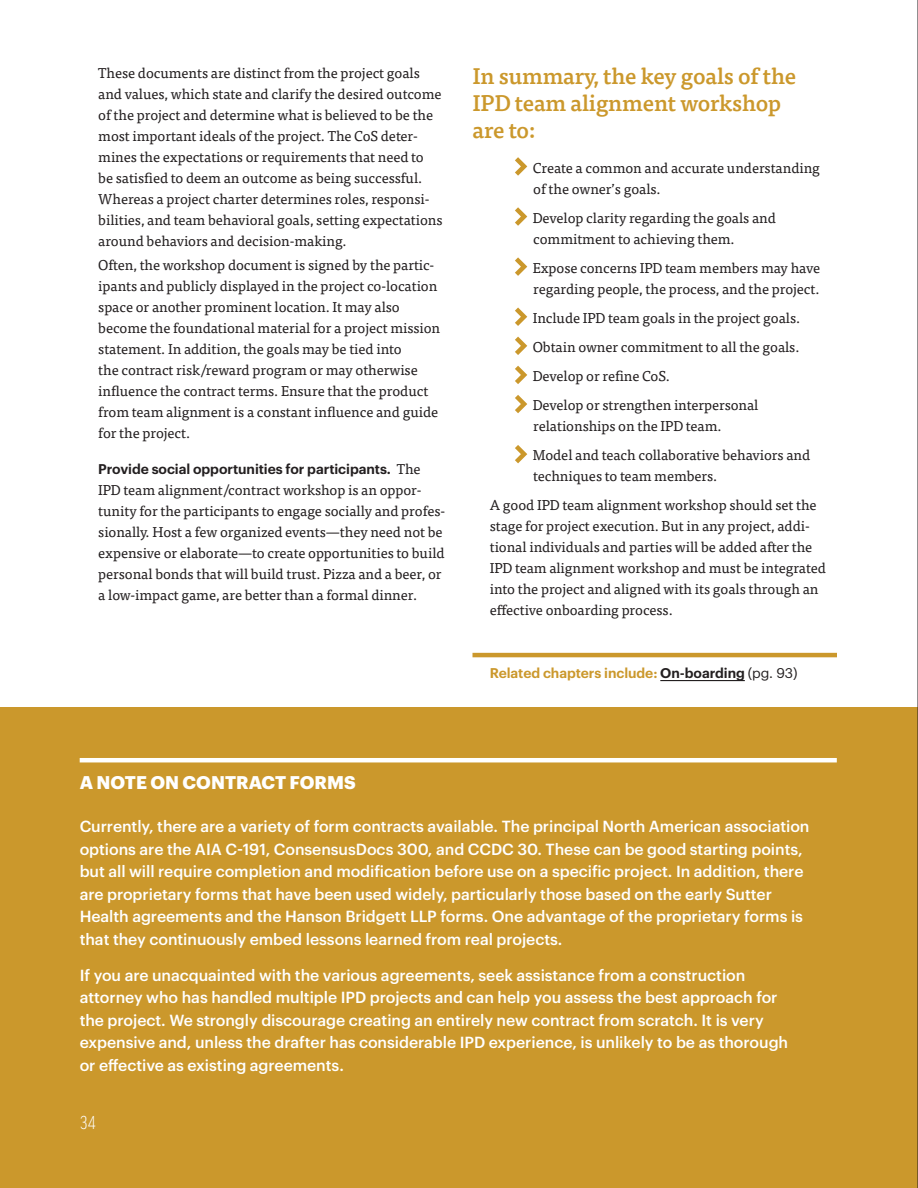
<style>
.page{position:relative;width:918px;height:1188px;background:#fff}
.page>*{position:absolute;margin:0;border:0;box-sizing:border-box;transform-origin:0 0}
.t1{font:500 22.5px/27px "Tisa OT";letter-spacing:-.01em;color:#cb982c}
.t2{font:700 18px "Graphik";color:#fff}
.t3{font:300 condensed 18px "Good Pro";color:#fff}
.t4{font:500 15.75px/22.5px "Graphik";letter-spacing:-.005em;color:#fff}
.t5{font:14.25px/21px "Tisa OT";letter-spacing:-.005em;color:#231f20}
.t6{font:600 13.8px "Graphik";letter-spacing:-.005em;color:#231f20}
.t7{font:600 13.8px "Graphik";letter-spacing:-.005em;color:#cb982c}
.s1{font-family:"Tisa OT";font-weight:400;font-size:14.25px}
.s2{color:#231f20}
.s3{font-weight:400;color:#231f20}
</style>
<div class="page">
<div style="left:0;top:707px;width:918px;height:481px;background:#cb982c"></div>
<hr style="left:80px;top:758px;width:757px;height:4px;background:#fff">
<hr style="left:472px;top:653px;width:365px;height:4px;background:#cb982c">
<hr style="left:660px;top:680px;width:85px;height:1px;background:#231f20">
<svg style="left:515px;top:157px;width:13px;height:19px"></svg>
<svg style="left:515px;top:207px;width:13px;height:19px"></svg>
<svg style="left:515px;top:257px;width:13px;height:19px"></svg>
<svg style="left:515px;top:307px;width:13px;height:107px"></svg>
<svg style="left:515px;top:445px;width:13px;height:19px"></svg>
<hr style="left:917px;top:0;width:1px;height:1188px;background:#231f20">
<p class="t5" style="left:98px;top:63px;width:346px">These documents are distinct from the project goals and values, which state and clarify the desired outcome of the project and determine what is believed to be the most important ideals of the project. The CoS deter&shy;mines the expectations or requirements that need to<br>be satisfied to deem an outcome as being successful.<br>Whereas a project charter determines roles, responsi&shy;bilities, and team behavioral goals, setting expectations around behaviors and decision-making.</p>
<p class="t5" style="left:98px;top:255px;width:343px">Often, the workshop document is signed by the partic&shy;ipants and publicly displayed in the project co-location space or another prominent location. It may also become the foundational material for a project mission statement. In addition, the goals may be tied into<br>the contract risk/reward program or may otherwise influence the contract terms. Ensure that the product from team alignment is a constant influence and guide for the project.</p>
<p class="t6" style="left:98px;top:459px;width:324px">Provide social opportunities for participants. <span class="s1">The</span></p>
<p class="t5" style="left:98px;top:480px;width:348px">IPD team alignment/contract workshop is an oppor&shy;tunity for the participants to engage socially and profes&shy;sionally. Host a few organized events—they need not be expensive or elaborate—to create opportunities to build personal bonds that will build trust. Pizza and a beer, or a low-impact game, are better than a formal dinner.</p>
<h1 class="t1" style="left:472px;top:63px;width:325px">In summary, the key goals of the<br>IPD team alignment workshop are to:</h1>
<p class="t5" style="left:533px;top:157px;width:289px">Create a common and accurate understanding of the owner’s goals.</p>
<p class="t5" style="left:533px;top:207px;width:245px">Develop clarity regarding the goals and commitment to achieving them.</p>
<p class="t5" style="left:533px;top:258px;width:289px">Expose concerns IPD team members may have regarding people, the process, and the project.</p>
<p class="t5" style="left:533px;top:304px;width:269px;line-height:29.1px">Include IPD team goals in the project goals.<br>Obtain owner commitment to all the goals.<br>Develop or refine CoS.<br>Develop or strengthen interpersonal</p>
<p class="t5" style="left:533px;top:412px;width:279px;line-height:29.1px">relationships on the IPD team.<br>Model and teach collaborative behaviors and</p>
<p class="t5" style="left:490px;top:462px;width:328px;line-height:29.1px;text-indent:43px">techniques to team members.<br>A good IPD team alignment workshop should set the</p>
<p class="t5" style="left:490px;top:516px;width:338px">stage for project execution. But in any project, addi&shy;tional individuals and parties will be added after the IPD team alignment workshop and must be integrated into the project and aligned with its goals through an effective onboarding process.</p>
<p class="t7" style="left:490px;top:662px;width:309px">Related chapters include: <span class="s2">On-boarding</span> <span class="s3">(pg. 93)</span></p>
<p class="t2" style="left:80px;top:769px;width:278px">A NOTE ON CONTRACT FORMS</p>
<p class="t4" style="left:80px;top:814px;width:731px">Currently, there are a variety of form contracts available. The principal North American association options are the AIA C-191, ConsensusDocs 300, and CCDC 30. These can be good starting points, but all will require completion and modification before use on a specific project. In addition, there are proprietary forms that have been used widely, particularly those based on the early Sutter Health agreements and the Hanson Bridgett LLP forms. One advantage of the proprietary forms is that they continuously embed lessons learned from real projects.</p>
<p class="t4" style="left:80px;top:962px;width:710px">If you are unacquainted with the various agreements, seek assistance from a construction attorney who has handled multiple IPD projects and can help you assess the best approach for the project. We strongly discourage creating an entirely new contract from scratch. It is very expensive and, unless the drafter has considerable IPD experience, is unlikely to be as thorough or effective as existing agreements.</p>
<p class="t3" style="left:80px;top:1113px;width:17px">34</p>
</div>
